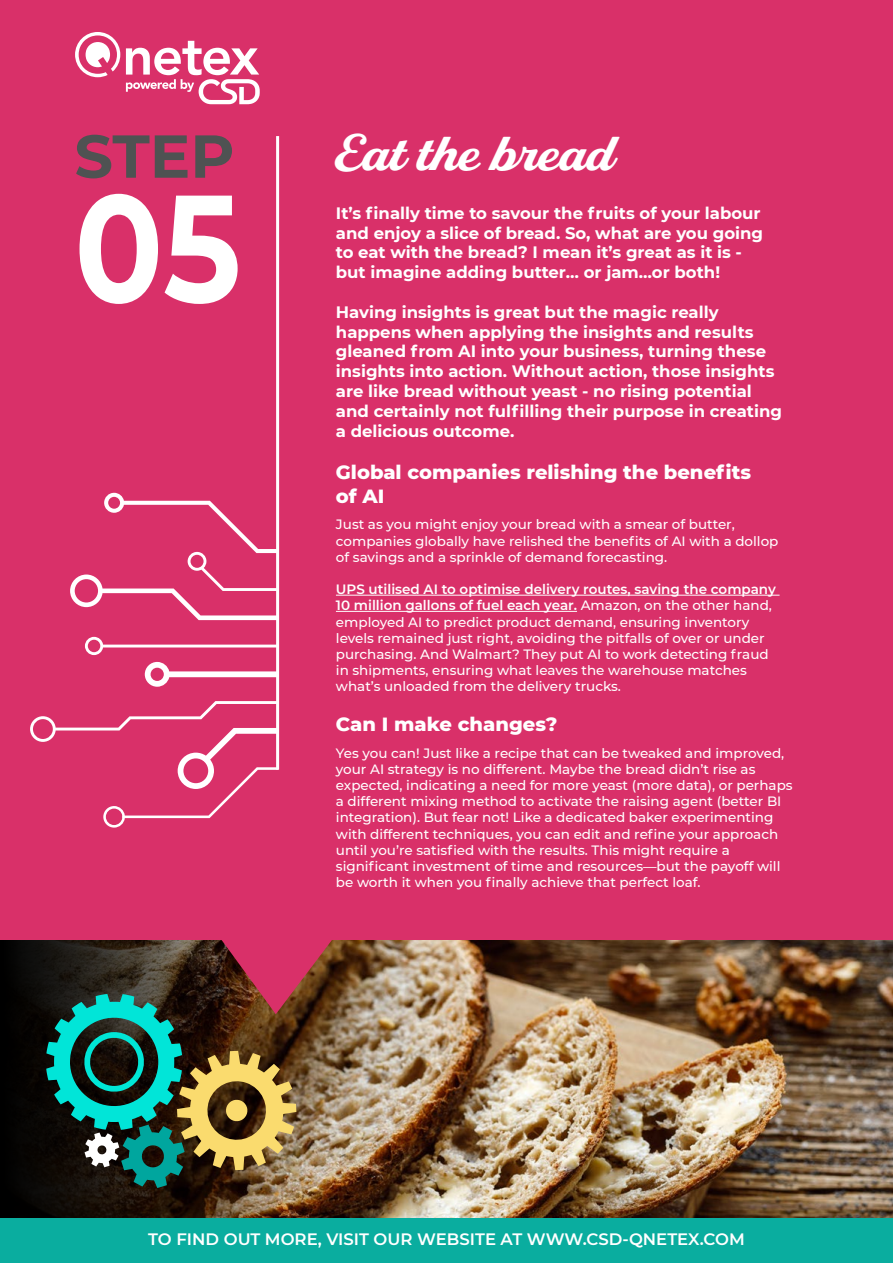
<style>
.page{position:relative;width:893px;height:1263px;background:#fff}
.page>*{position:absolute;margin:0;border:0;box-sizing:border-box;transform-origin:0 0}
.t1{font:700 152.1px "Montserrat";color:#fff;scale:.86 1}
.t2{font:700 60.45px "Montserrat";color:#4f5252}
.t3{font:700 49.5px "Stash";color:#fff}
.t4{font:800 19.5px/23.4px "Montserrat";color:#fff}
.t5{font:700 16.5px/19.8px "Montserrat";color:#fff}
.t6{font:600 16.5px "Montserrat";color:#fff}
.t7{font:500 13.5px/16.2px "Montserrat";color:#fff}
.s1{font-weight:600}
</style>
<div class="page">
<img style="left:279px;top:940px;width:614px;height:278px">
<svg style="left:0;top:940px;width:279px;height:278px"></svg>
<div style="left:0;top:0;width:893px;height:940px;background:#d93069"></div>
<svg style="left:75px;top:32px;width:45px;height:45px"></svg>
<svg style="left:126px;top:41px;width:134px;height:63px"></svg>
<svg style="left:85px;top:637px;width:191px;height:18px"></svg>
<svg style="left:145px;top:662px;width:131px;height:25px"></svg>
<svg style="left:30px;top:701px;width:246px;height:127px"></svg>
<svg style="left:70px;top:493px;width:206px;height:127px"></svg>
<hr style="left:276px;top:136px;width:3px;height:634px;background:#fff">
<hr style="left:336px;top:595px;width:443px;height:1px;background:#fff">
<hr style="left:336px;top:611px;width:241px;height:1px;background:#fff">
<svg style="left:46px;top:940px;width:289px;height:248px"></svg>
<div style="left:0;top:1218px;width:893px;height:45px;background:#0aad9f"></div>
<h2 class="t2" style="left:74px;top:113px;width:162px">STEP</h2>
<h1 class="t1" style="left:74px;top:138px;width:195px">05</h1>
<h3 class="t3" style="left:336px;top:121px;width:281px">Eat the bread</h3>
<p class="t5" style="left:336px;top:202px;width:429px">It’s finally time to savour the fruits of your labour and enjoy a slice of bread. So, what are you going to eat with the bread? I mean it’s great as it is - but imagine adding butter… or jam…or both!</p>
<p class="t5" style="left:336px;top:301px;width:448px">Having insights is great but the magic really happens when applying the insights and results gleaned from AI into your business, turning these insights into action. Without action, those insights are like bread without yeast - no rising potential and certainly not fulfilling their purpose in creating a delicious outcome.</p>
<h3 class="t4" style="left:336px;top:459px;width:417px">Global companies relishing the benefits of AI</h3>
<p class="t7" style="left:336px;top:516px;width:444px">Just as you might enjoy your bread with a smear of butter, companies globally have relished the benefits of AI with a dollop of savings and a sprinkle of demand forecasting.</p>
<p class="t7" style="left:336px;top:581px;width:441px"><span class="s1">UPS utilised AI to optimise delivery routes, saving the company 10 million gallons of fuel each year.</span> Amazon, on the other hand, employed AI to predict product demand, ensuring inventory levels remained just right, avoiding the pitfalls of over or under purchasing. And Walmart? They put AI to work detecting fraud in shipments, ensuring what leaves the warehouse matches what’s unloaded from the delivery trucks.</p>
<h3 class="t4" style="left:336px;top:711px;width:223px">Can I make changes?</h3>
<p class="t7" style="left:336px;top:744px;width:458px">Yes you can! Just like a recipe that can be tweaked and improved, your AI strategy is no different. Maybe the bread didn’t rise as expected, indicating a need for more yeast (more data), or perhaps a different mixing method to activate the raising agent (better BI integration). But fear not! Like a dedicated baker experimenting with different techniques, you can edit and refine your approach until you’re satisfied with the results. This might require a significant investment of time and resources—but the payoff will be worth it when you finally achieve that perfect loaf.</p>
<p class="t6" style="left:148px;top:1227px;width:598px">TO FIND OUT MORE, VISIT OUR WEBSITE AT WWW.CSD-QNETEX.COM</p>
</div>
